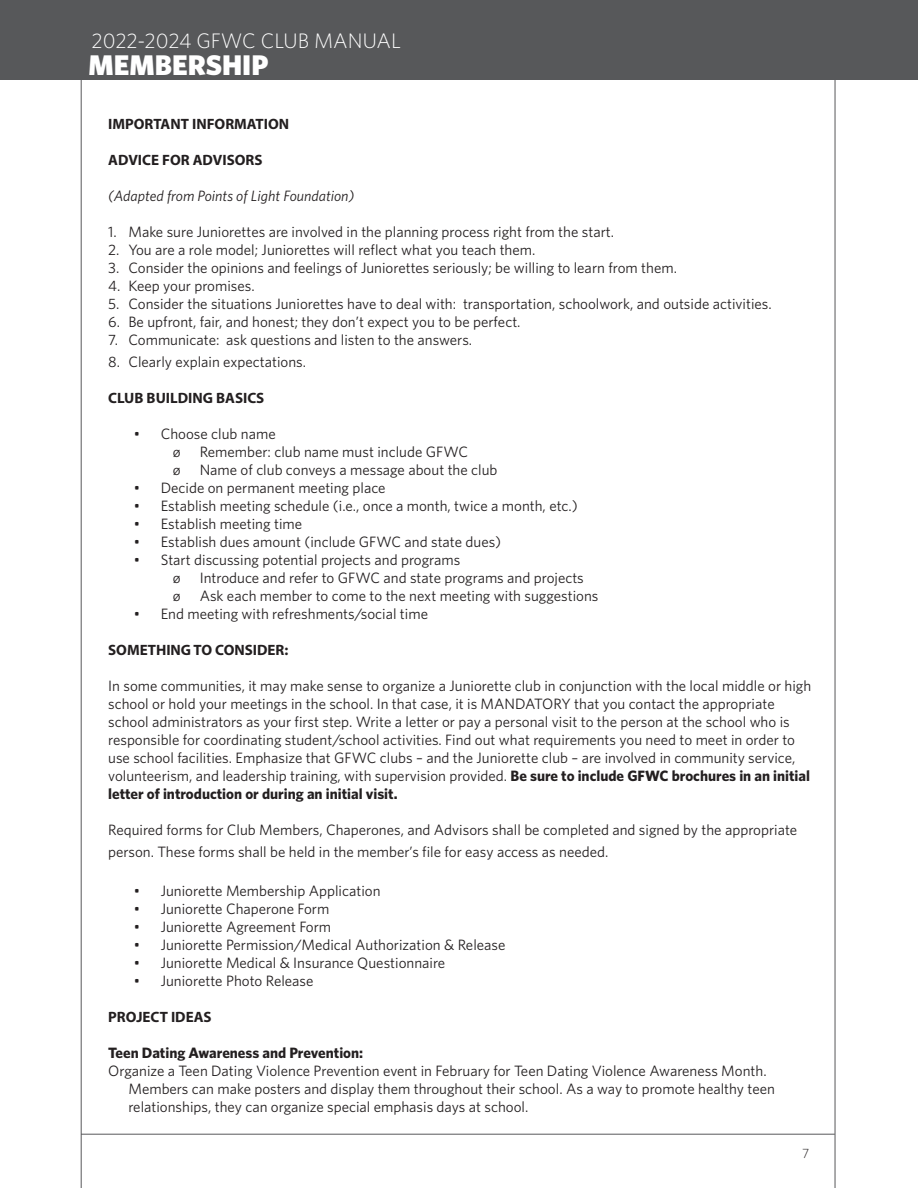
<style>
.page{position:relative;width:918px;height:1188px;background:#fff}
.page>*{position:absolute;margin:0;border:0;box-sizing:border-box;transform-origin:0 0}
.t1{font:900 28.5px "Whitney HTF";color:#fff}
.t2{font:300 21px "Whitney HTF";color:#fff}
.t3{font:15px/18px "Whitney HTF";color:#231f20}
.t4{font:700 15px "Myriad Pro";color:#231f20}
.t5{font:700 15px "Whitney HTF";color:#231f20}
.t6{font:italic 15px "Whitney HTF";color:#231f20}
.t7{font:300 13.5px "Whitney HTF";color:#231f20}
.s1{font-weight:700}
</style>
<div class="page">
<hr style="left:81px;top:1134px;width:754px;height:1px;background:#57585a">
<hr style="left:81px;top:0;width:1px;height:1188px;background:#57585a">
<hr style="left:835px;top:0;width:1px;height:1188px;background:#57585a">
<div style="left:0;top:0;width:918px;height:80px;background:#57585a"></div>
<p class="t2" style="left:92px;top:29px;width:311px">2022-2024 GFWC CLUB MANUAL</p>
<h1 class="t1" style="left:89px;top:47px;width:181px">MEMBERSHIP</h1>
<p class="t4" style="left:108px;top:115px;width:182px">IMPORTANT INFORMATION</p>
<p class="t4" style="left:108px;top:151px;width:156px">ADVICE FOR ADVISORS</p>
<p class="t6" style="left:108px;top:187px;width:248px">(Adapted from Points of Light Foundation)</p>
<p class="t3" style="left:108px;top:223px;width:508px">1. Make sure Juniorettes are involved in the planning process right from the start.</p>
<p class="t3" style="left:108px;top:241px;width:429px">2. You are a role model; Juniorettes will reflect what you teach them.</p>
<p class="t3" style="left:108px;top:259px;width:570px">3. Consider the opinions and feelings of Juniorettes seriously; be willing to learn from them.</p>
<p class="t3" style="left:108px;top:277px;width:148px">4. Keep your promises.</p>
<p class="t3" style="left:108px;top:295px;width:665px">5. Consider the situations Juniorettes have to deal with: transportation, schoolwork, and outside activities.</p>
<p class="t3" style="left:108px;top:313px;width:414px">6. Be upfront, fair, and honest; they don’t expect you to be perfect.</p>
<p class="t3" style="left:108px;top:331px;width:366px">7. Communicate: ask questions and listen to the answers.</p>
<p class="t3" style="left:108px;top:352px;width:199px">8. Clearly explain expectations.</p>
<p class="t4" style="left:108px;top:388px;width:158px">CLUB BUILDING BASICS</p>
<p class="t3" style="left:134px;top:424px;width:144px">• Choose club name</p>
<p class="t3" style="left:173px;top:442px;width:9px">ø</p>
<p class="t3" style="left:200px;top:442px;width:270px">Remember: club name must include GFWC</p>
<p class="t3" style="left:173px;top:460px;width:9px">ø</p>
<p class="t3" style="left:200px;top:460px;width:299px">Name of club conveys a message about the club</p>
<p class="t3" style="left:134px;top:478px;width:253px">• Decide on permanent meeting place</p>
<p class="t3" style="left:134px;top:496px;width:446px">• Establish meeting schedule (i.e., once a month, twice a month, etc.)</p>
<p class="t3" style="left:134px;top:514px;width:170px">• Establish meeting time</p>
<p class="t3" style="left:134px;top:532px;width:369px">• Establish dues amount (include GFWC and state dues)</p>
<p class="t3" style="left:134px;top:550px;width:328px">• Start discussing potential projects and programs</p>
<p class="t3" style="left:173px;top:568px;width:9px">ø</p>
<p class="t3" style="left:200px;top:568px;width:386px">Introduce and refer to GFWC and state programs and projects</p>
<p class="t3" style="left:173px;top:586px;width:9px">ø</p>
<p class="t3" style="left:200px;top:586px;width:400px">Ask each member to come to the next meeting with suggestions</p>
<p class="t3" style="left:134px;top:604px;width:296px">• End meeting with refreshments/social time</p>
<p class="t4" style="left:108px;top:640px;width:182px">SOMETHING TO CONSIDER:</p>
<p class="t3" style="left:108px;top:676px;width:705px">In some communities, it may make sense to organize a Juniorette club in conjunction with the local middle or high</p>
<p class="t3" style="left:108px;top:694px;width:668px">school or hold your meetings in the school. In that case, it is MANDATORY that you contact the appropriate</p>
<p class="t3" style="left:108px;top:712px;width:683px">school administrators as your first step. Write a letter or pay a personal visit to the person at the school who is</p>
<p class="t3" style="left:108px;top:730px;width:688px">responsible for coordinating student/school activities. Find out what requirements you need to meet in order to</p>
<p class="t3" style="left:108px;top:748px;width:689px">use school facilities. Emphasize that GFWC clubs – and the Juniorette club – are involved in community service,</p>
<p class="t3" style="left:108px;top:766px;width:703px">volunteerism, and leadership training, with supervision provided. <span class="s1">Be sure to include GFWC brochures in an initial</span></p>
<p class="t5" style="left:108px;top:785px;width:291px">letter of introduction or during an initial visit.</p>
<p class="t3" style="left:108px;top:820px;width:691px">Required forms for Club Members, Chaperones, and Advisors shall be completed and signed by the appropriate</p>
<p class="t3" style="left:108px;top:842px;width:502px">person. These forms shall be held in the member’s file for easy access as needed.</p>
<p class="t3" style="left:134px;top:882px;width:248px">• Juniorette Membership Application</p>
<p class="t3" style="left:134px;top:900px;width:197px">• Juniorette Chaperone Form</p>
<p class="t3" style="left:134px;top:918px;width:199px">• Juniorette Agreement Form</p>
<p class="t3" style="left:134px;top:936px;width:373px">• Juniorette Permission/Medical Authorization &amp; Release</p>
<p class="t3" style="left:134px;top:954px;width:313px">• Juniorette Medical &amp; Insurance Questionnaire</p>
<p class="t3" style="left:134px;top:972px;width:181px">• Juniorette Photo Release</p>
<p class="t4" style="left:108px;top:1007px;width:105px">PROJECT IDEAS</p>
<p class="t5" style="left:108px;top:1044px;width:257px">Teen Dating Awareness and Prevention:</p>
<p class="t3" style="left:128px;top:1062px;width:648px;text-indent:-20px">Organize a Teen Dating Violence Prevention event in February for Teen Dating Violence Awareness Month.<br>Members can make posters and display them throughout their school. As a way to promote healthy teen relationships, they can organize special emphasis days at school.</p>
<p class="t7" style="left:802px;top:1146px;width:9px">7</p>
</div>
